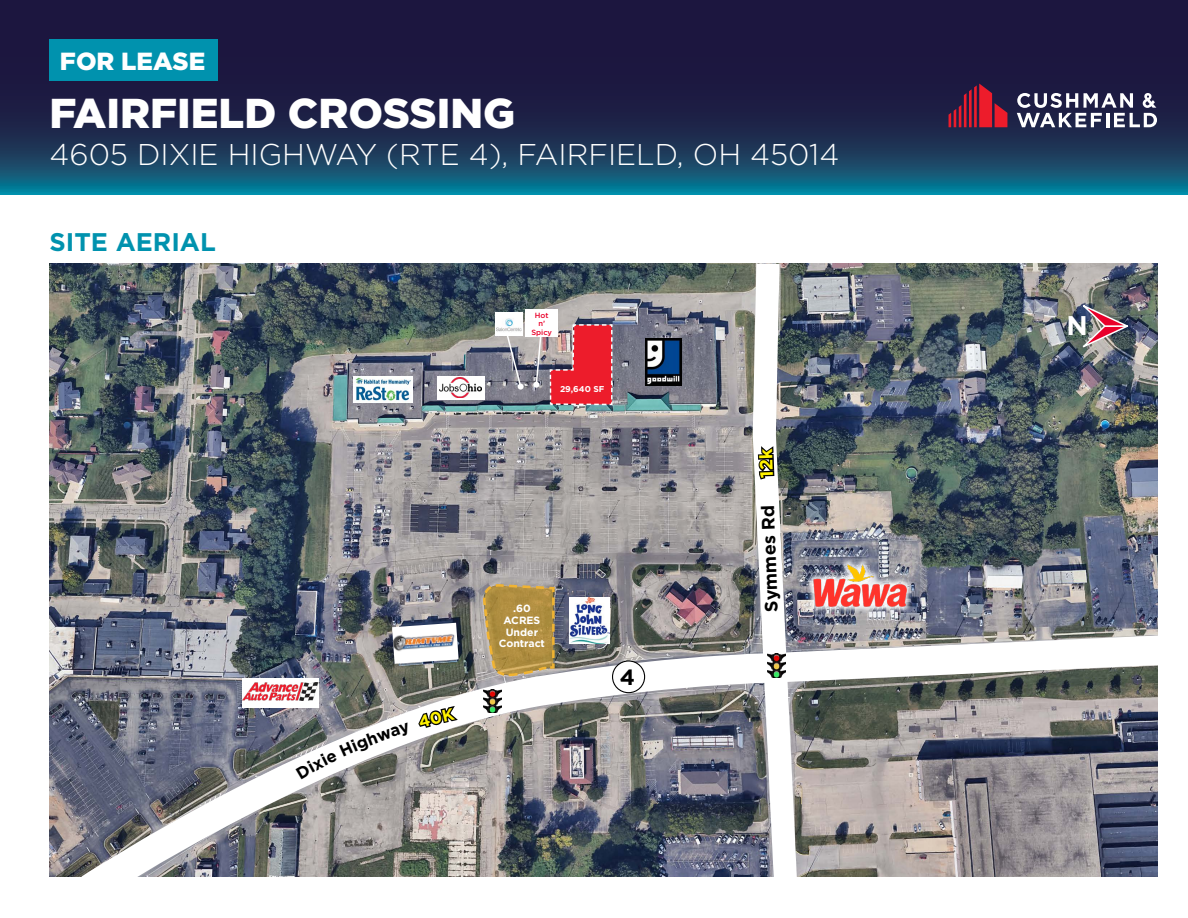
<style>
.page{position:relative;width:1188px;height:918px;background:#fff}
.page>*{position:absolute;margin:0;border:0;box-sizing:border-box;transform-origin:0 0}
.t1{font:900 41.7px "Gotham";color:#fff}
.t2{font:300 30px "Gotham";color:#fff}
.t3{font:700 27px "Gotham";color:#fff}
.t4{font:700 25.5px "Gotham";color:#0092ae}
.t5{font:900 24.75px "Gotham";color:#fff}
.t6{font:700 22.05px "Gotham";color:#000}
.t7{font:700 18px "Gotham";color:#000}
.t8{font:700 10.5px/11.9px "Gotham";color:#fff;text-align:center}
.t9{font:700 8.55px "Gotham";color:#fff}
.t10{font:500 7.5px/8.2px "Gotham";color:#ea002a;text-align:center}
</style>
<div class="page">
<svg style="left:0;top:0;width:1188px;height:194px;background:#1a2b50"></svg>
<div style="left:50px;top:39px;width:168px;height:42px;background:#0092ae"></div>
<svg style="left:949px;top:84px;width:58px;height:43px;background:#7d1c37"></svg>
<svg style="left:1017px;top:93px;width:140px;height:34px"></svg>
<img style="left:50px;top:264px;width:1107px;height:613px">
<svg style="left:1076px;top:304px;width:58px;height:48px;background:#7d6a73"></svg>
<svg style="left:549px;top:323px;width:64px;height:83px;background:#d9424e"></svg>
<svg style="left:482px;top:583px;width:74px;height:36px;background:#b2924b"></svg>
<img style="left:60px;top:619px;width:1098px;height:258px">
<img style="left:741px;top:263px;width:69px;height:614px">
<img style="left:645px;top:339px;width:36px;height:47px">
<img style="left:354px;top:376px;width:59px;height:26px">
<div style="left:437px;top:376px;width:48px;height:23px;background:#fff"></div>
<img style="left:439px;top:378px;width:43px;height:20px">
<div style="left:495px;top:312px;width:28px;height:23px;background:#fff"></div>
<img style="left:497px;top:318px;width:24px;height:14px">
<div style="left:242px;top:678px;width:77px;height:30px;background:#fff"></div>
<img style="left:242px;top:682px;width:77px;height:18px">
<svg style="left:392px;top:623px;width:67px;height:41px"></svg>
<img style="left:393px;top:632px;width:64px;height:20px">
<img style="left:569px;top:597px;width:40px;height:46px">
<img style="left:484px;top:689px;width:18px;height:24px">
<img style="left:768px;top:653px;width:18px;height:24px">
<div style="left:613px;top:661px;width:32px;height:32px;background:#fff;border-radius:50%"></div>
<div style="left:612px;top:660px;width:33px;height:33px;border:1px solid #000;border-radius:50%"></div>
<div style="left:806px;top:557px;width:108px;height:58px;background:#fff;opacity:.95"></div>
<img style="left:814px;top:560px;width:92px;height:52px">
<div style="left:526px;top:309px;width:32px;height:28px;background:#fff"></div>
<svg style="left:505px;top:331px;width:19px;height:59px"></svg>
<svg style="left:533px;top:337px;width:9px;height:51px"></svg>
<svg style="left:296px;top:723px;width:115px;height:56px"></svg>
<svg style="left:418px;top:708px;width:37px;height:20px"></svg>
<svg style="left:759px;top:449px;width:14px;height:29px"></svg>
<p class="t5" style="left:60px;top:44px;width:147px">FOR LEASE</p>
<h1 class="t1" style="left:50px;top:85px;width:467px">FAIRFIELD CROSSING</h1>
<p class="t2" style="left:50px;top:136px;width:791px">4605 DIXIE HIGHWAY (RTE 4), FAIRFIELD, OH 45014</p>
<p class="t4" style="left:50px;top:225px;width:168px">SITE AERIAL</p>
<p class="t10" style="left:531px;top:311px;width:22px">Hot n’<br>Spicy</p>
<p class="t9" style="left:560px;top:383px;width:46px">29,640 SF</p>
<p class="t8" style="left:499px;top:602px;width:48px">.60<br>ACRES<br>Under<br>Contract</p>
<p class="t6" style="left:620px;top:662px;width:17px">4</p>
<p class="t7" style="left:760px;top:612px;width:108px;rotate:-92deg">Symmes Rd</p>
<p class="t3" style="left:1066px;top:308px;width:23px">N</p>
</div>
